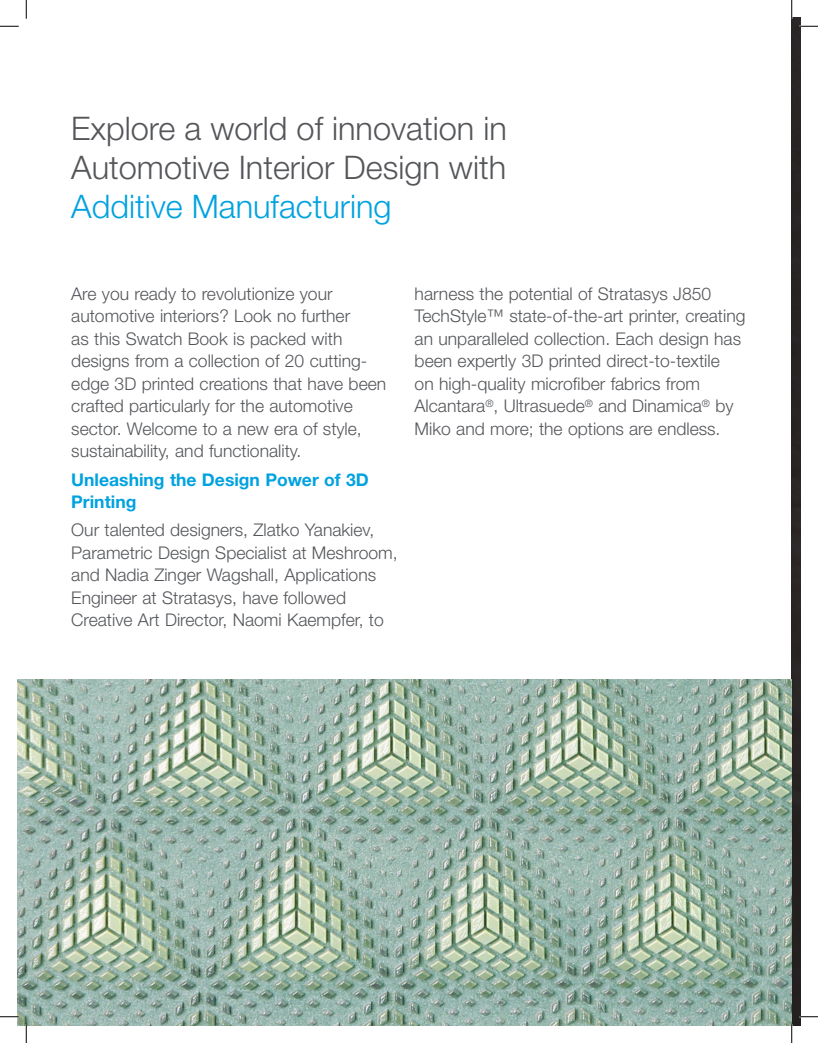
<style>
.page{position:relative;width:818px;height:1043px;background:#fff}
.page>*{position:absolute;margin:0;border:0;box-sizing:border-box;transform-origin:0 0}
.Page_Title{font:300 32.5px/39px "Helvetica Neue LT Std";color:#54565a;text-align:justify}
.Para{font:300 17.5px/22.5px "Helvetica Neue LT Std";color:#54565a}
.Para-2{font:700 17.5px/22.5px "Helvetica Neue LT Std";color:#00a2df}
.s1{color:#00a2df}
</style>
<div class="page">
<img style="left:17px;top:679px;width:774px;height:346px">
<div style="left:791px;top:17px;width:9px;height:1008px;background:#292424"></div>
<svg style="left:0;top:25px;width:19px;height:2px"></svg>
<svg style="left:799px;top:25px;width:19px;height:2px"></svg>
<svg style="left:0;top:1015px;width:19px;height:2px"></svg>
<svg style="left:799px;top:1015px;width:19px;height:2px"></svg>
<svg style="left:25px;top:0;width:2px;height:19px"></svg>
<svg style="left:25px;top:1024px;width:2px;height:18px"></svg>
<svg style="left:791px;top:0;width:1px;height:19px"></svg>
<svg style="left:790px;top:1024px;width:2px;height:18px"></svg>
<p class="Page_Title" style="left:71px;top:108px;width:437px">Explore a world of innovation in Automotive Interior Design with <span class="s1">Additive Manufacturing</span></p>
<p class="Para" style="left:71px;top:282px;width:316px">Are you ready to revolutionize your automotive interiors? Look no further<br>as this Swatch Book is packed with designs from a collection of 20 cutting&shy;edge 3D printed creations that have been crafted particularly for the automotive sector. Welcome to a new era of style, sustainability, and functionality.</p>
<p class="Para-2" style="left:71px;top:467px;width:299px">Unleashing the Design Power of 3D<br>Printing</p>
<p class="Para" style="left:71px;top:518px;width:328px">Our talented designers, Zlatko Yanakiev, Parametric Design Specialist at Meshroom, and Nadia Zinger Wagshall, Applications Engineer at Stratasys, have followed Creative Art Director, Naomi Kaempfer, to</p>
<p class="Para" style="left:414px;top:282px;width:332px">harness the potential of Stratasys J850<br>TechStyle™ state-of-the-art printer, creating an unparalleled collection. Each design has been expertly 3D printed direct-to-textile<br>on high-quality microfiber fabrics from Alcantara<sup>®</sup>, Ultrasuede<sup>®</sup> and Dinamica<sup>®</sup> by Miko and more; the options are endless.</p>
</div>
